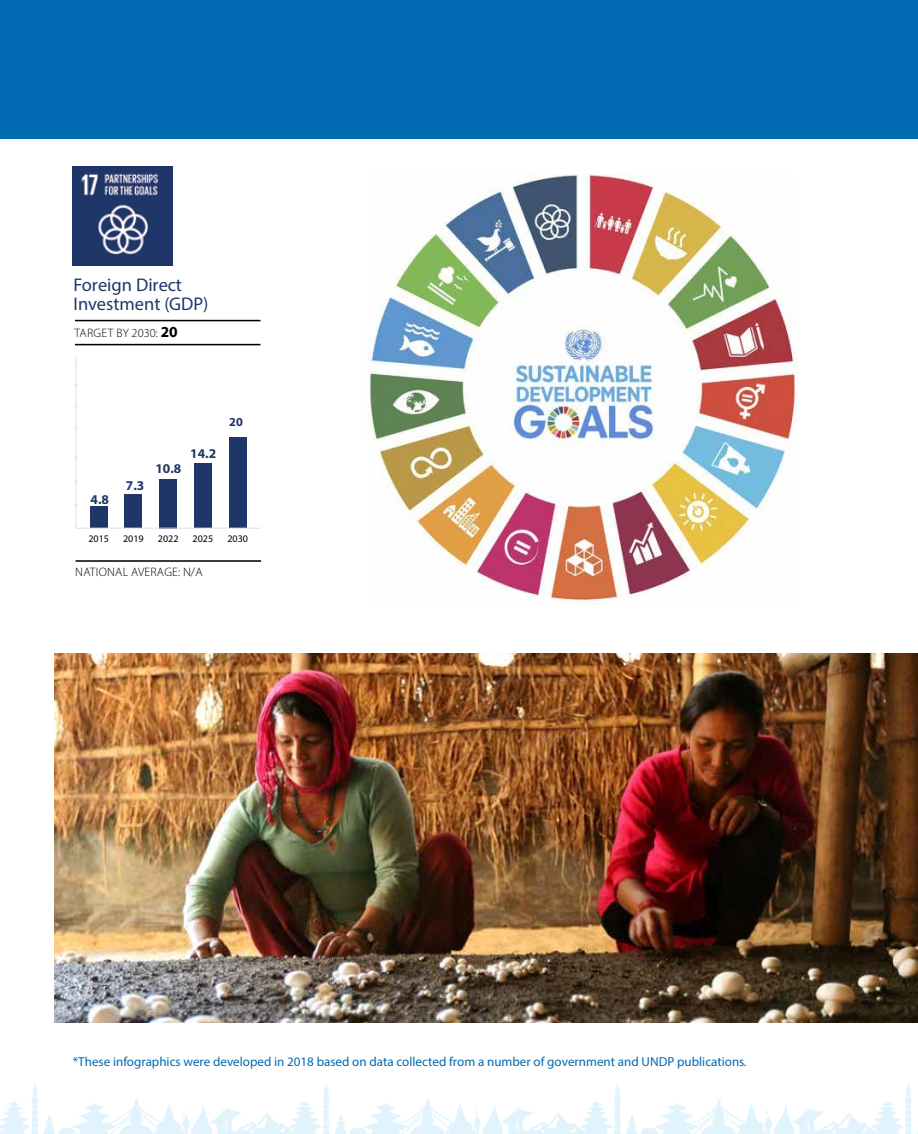
<style>
.page{position:relative;width:918px;height:1134px;background:#fff}
.page>*{position:absolute;margin:0;border:0;box-sizing:border-box;transform-origin:0 0}
.t1{font:18.45px/18.5px "Myriad Pro";color:#1e3768}
.t2{font:700 13.5px "Myriad Pro";color:#1e3768}
.t3{font:13.05px "Myriad Pro";color:#006ab3}
.t4{font:300 12.3px "Myriad Pro";letter-spacing:.02em;color:#000}
.t5{font:700 12.3px "Myriad Pro";color:#1e3768}
.t6{font:10.05px "Myriad Pro";color:#000}
.s1{font-weight:700;font-size:15.3px}
</style>
<div class="page">
<div style="left:0;top:0;width:918px;height:138px;background:#006ab3"></div>
<svg style="left:0;top:1081px;width:918px;height:53px"></svg>
<hr style="left:75px;top:344px;width:185px;height:1px;background:#000">
<hr style="left:75px;top:320px;width:185px;height:1px;background:#000">
<img style="left:73px;top:167px;width:100px;height:99px">
<hr style="left:76px;top:560px;width:185px;height:2px;background:#000">
<div style="left:90px;top:506px;width:17px;height:22px;background:#1e3768"></div>
<div style="left:125px;top:495px;width:17px;height:33px;background:#1e3768"></div>
<div style="left:160px;top:479px;width:17px;height:49px;background:#1e3768"></div>
<div style="left:194px;top:463px;width:18px;height:65px;background:#1e3768"></div>
<div style="left:229px;top:438px;width:17px;height:90px;background:#1e3768"></div>
<hr style="left:76px;top:528px;width:184px;height:1px;background:#dfe0e1">
<hr style="left:76px;top:356px;width:1px;height:173px;background:#dfe0e1">
<img style="left:368px;top:175px;width:429px;height:430px">
<img style="left:54px;top:653px;width:864px;height:370px">
<h1 class="t1" style="left:73px;top:275px;width:137px">Foreign Direct<br>Investment (GDP)</h1>
<p class="t4" style="left:75px;top:326px;width:105px">TARGET BY 2030: <span class="s1">20</span></p>
<p class="t2" style="left:91px;top:490px;width:20px">4.8</p>
<p class="t2" style="left:126px;top:476px;width:20px">7.3</p>
<p class="t2" style="left:155px;top:460px;width:27px">10.8</p>
<p class="t2" style="left:190px;top:444px;width:27px">14.2</p>
<p class="t5" style="left:229px;top:414px;width:15px">20</p>
<p class="t6" style="left:88px;top:533px;width:22px">2015</p>
<p class="t6" style="left:123px;top:533px;width:22px">2019</p>
<p class="t6" style="left:158px;top:533px;width:22px">2022</p>
<p class="t6" style="left:193px;top:533px;width:22px">2025</p>
<p class="t6" style="left:227px;top:533px;width:22px">2030</p>
<p class="t4" style="left:75px;top:566px;width:129px">NATIONAL AVERAGE: N/A</p>
<p class="t3" style="left:73px;top:1054px;width:675px">*These infographics were developed in 2018 based on data collected from a number of government and UNDP publications.</p>
</div>
